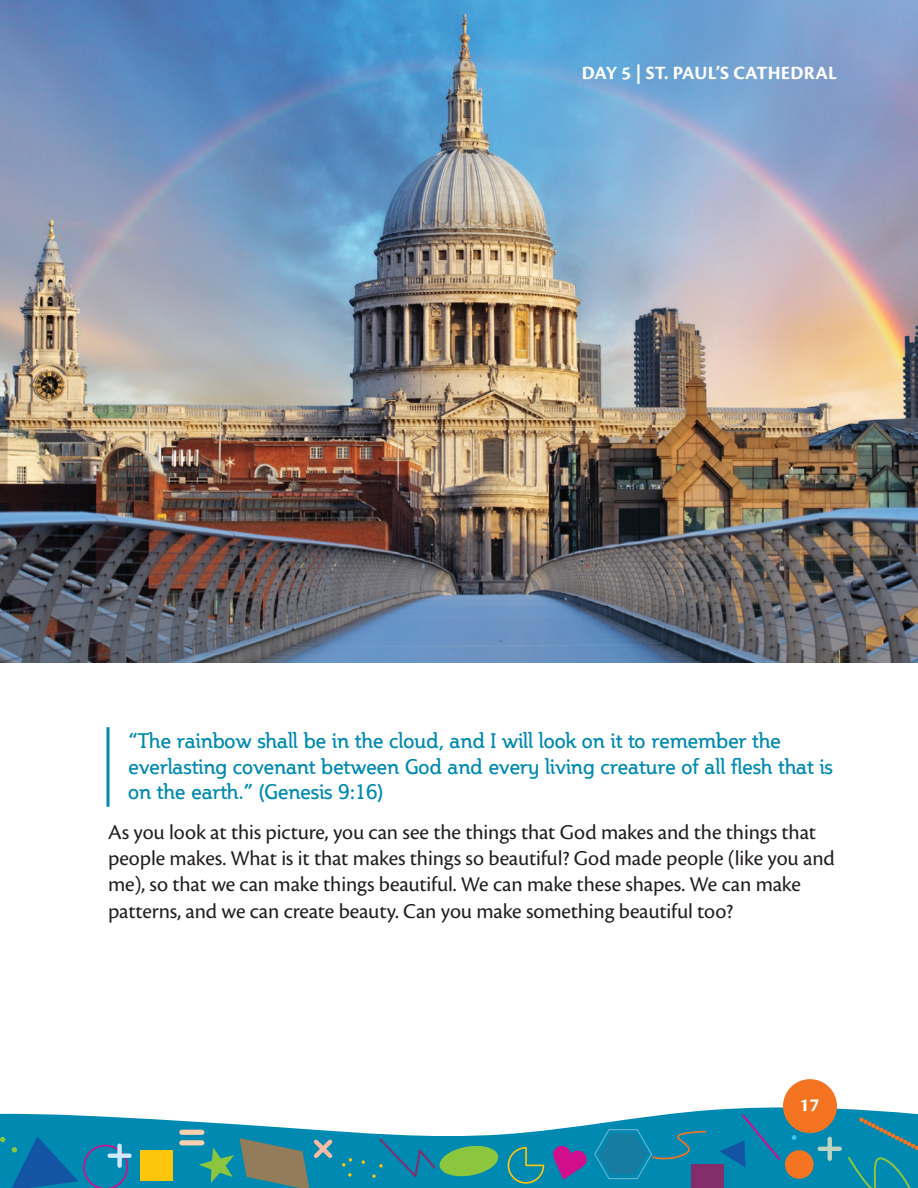
<style>
.page{position:relative;width:918px;height:1188px;background:#fff}
.page>*{position:absolute;margin:0;border:0;box-sizing:border-box;transform-origin:0 0}
.t1{font:21.9px/26.2px "Cronos Pro";letter-spacing:-.005em;color:#231f20}
.t2{font:21px/25.5px "Steinem";color:#0089b1}
.t3{font:700 19.5px "Cronos Pro";color:#fff}
</style>
<div class="page">
<img style="left:0;top:0;width:918px;height:663px">
<svg style="left:0;top:1107px;width:918px;height:81px;fill:#0089b1"></svg>
<div style="left:783px;top:1079px;width:54px;height:54px;background:#f47421;border-radius:27px"></div>
<div style="left:141px;top:1150px;width:32px;height:31px;background:#fbc60b"></div>
<div style="left:691px;top:1164px;width:32px;height:24px;background:#832d6a"></div>
<div style="left:785px;top:1150px;width:29px;height:29px;background:#f47421;border-radius:50%"></div>
<svg style="left:199px;top:1148px;width:35px;height:35px"></svg>
<hr style="left:828px;top:1139px;width:4px;height:20px;background:#bed3bf">
<hr style="left:820px;top:1147px;width:20px;height:4px;background:#bed3bf">
<div style="left:182px;top:1130px;width:20px;height:5px;background:#fcd0af"></div>
<div style="left:182px;top:1140px;width:20px;height:5px;background:#fcd0af"></div>
<svg style="left:240px;top:1136px;width:96px;height:52px;background:#4d8487"></svg>
<svg style="left:342px;top:1158px;width:10px;height:9px"></svg>
<svg style="left:348px;top:1173px;width:4px;height:4px"></svg>
<svg style="left:361px;top:1160px;width:4px;height:4px"></svg>
<svg style="left:792px;top:1135px;width:5px;height:5px"></svg>
<svg style="left:0;top:1136px;width:128px;height:52px;background:#117aad"></svg>
<svg style="left:720px;top:1113px;width:62px;height:55px;background:#097fae"></svg>
<svg style="left:372px;top:1136px;width:128px;height:44px;background:#269492"></svg>
<svg style="left:847px;top:1117px;width:71px;height:71px;background:#118aa5"></svg>
<svg style="left:507px;top:1146px;width:38px;height:39px"></svg>
<svg style="left:553px;top:1145px;width:35px;height:35px"></svg>
<svg style="left:594px;top:1129px;width:113px;height:50px;background:#1582a6"></svg>
<svg style="left:106px;top:727px;width:4px;height:80px"></svg>
<p class="t3" style="left:582px;top:62px;width:176px">DAY 5 | ST. PAUL’S CATHEDRAL</p>
<p class="t2" style="left:128px;top:728px;width:706px">“The rainbow shall be in the cloud, and I will look on it to remember the everlasting covenant between God and every living creature of all flesh that is on the earth.” (Genesis 9:16)</p>
<p class="t1" style="left:108px;top:819px;width:728px">As you look at this picture, you can see the things that God makes and the things that people makes. What is it that makes things so beautiful? God made people (like you and me), so that we can make things beautiful. We can make these shapes. We can make patterns, and we can create beauty. Can you make something beautiful too?</p>
<p class="t3" style="left:799px;top:1093px;width:21px">17</p>
</div>
